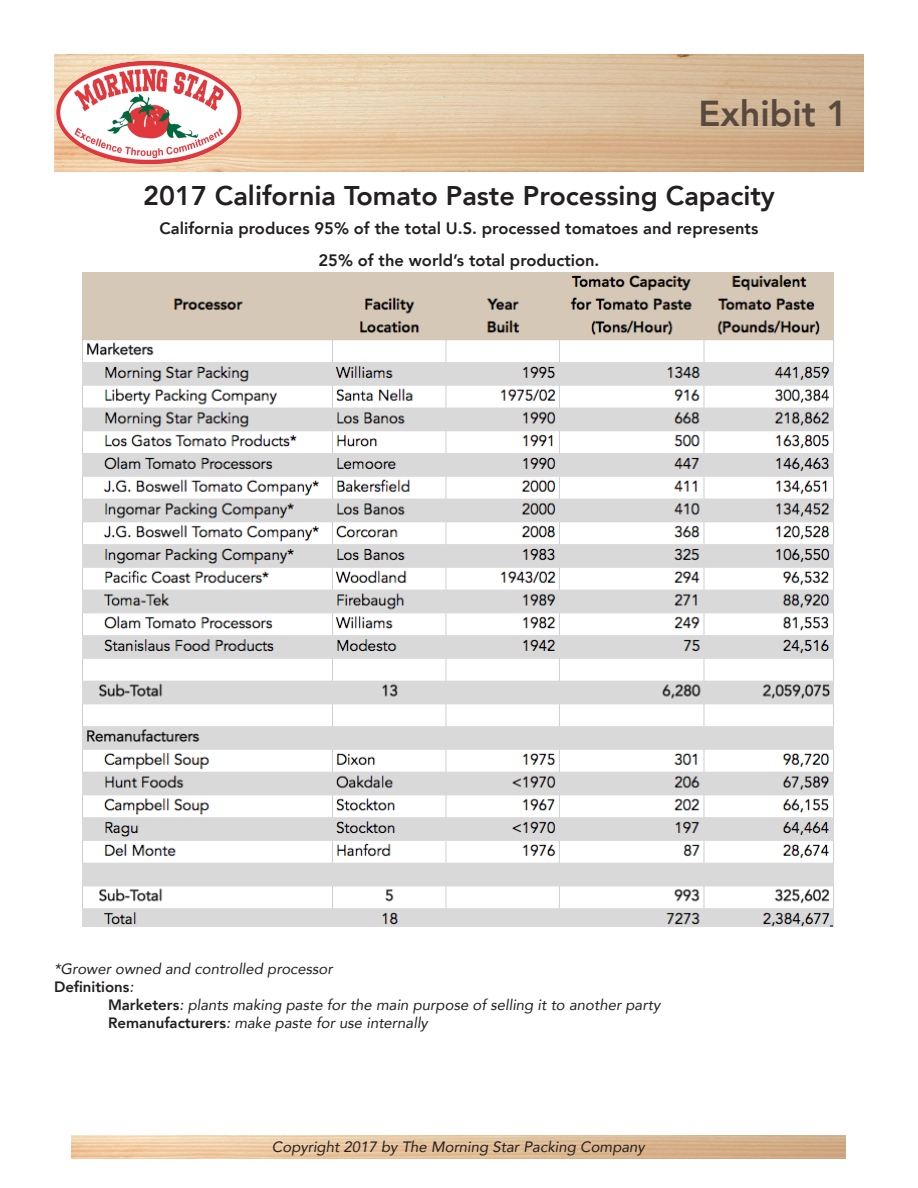
<style>
.page{position:relative;width:918px;height:1188px;background:#fff}
.page>*{position:absolute;margin:0;border:0;box-sizing:border-box;transform-origin:0 0}
.t1{font:800 36px "Avenir";color:#594a41}
.t2{font:800 27px "Avenir";color:#231f20}
.t3{font:800 16.5px "Avenir";color:#231f20}
.t4{font:italic 15px "Avenir";color:#231f20}
.t5{font:800 15px "Avenir";color:#231f20}
.s1{font-weight:400;font-style:italic}
.s2{font-weight:800;font-style:normal}
</style>
<div class="page">
<img style="left:54px;top:54px;width:810px;height:118px">
<img style="left:54px;top:57px;width:195px;height:115px">
<img style="left:83px;top:272px;width:751px;height:654px">
<p class="t1" style="left:698px;top:85px;width:151px">Exhibit 1</p>
<p class="t2" style="left:143px;top:175px;width:633px">2017 California Tomato Paste Processing Capacity</p>
<p class="t3" style="left:160px;top:215px;width:600px">California produces 95% of the total U.S. processed tomatoes and represents</p>
<p class="t3" style="left:318px;top:248px;width:283px">25% of the world’s total production.</p>
<p class="t4" style="left:54px;top:959px;width:280px">*Grower owned and controlled processor</p>
<p class="t5" style="left:54px;top:975px;width:81px">Definitions<span class="s1">:</span></p>
<p class="t4" style="left:108px;top:995px;width:554px"><span class="s2">Marketers</span>: plants making paste for the main purpose of selling it to another party</p>
<p class="t4" style="left:108px;top:1013px;width:321px"><span class="s2">Remanufacturers</span>: make paste for use internally</p>
<p class="t4" style="left:272px;top:1137px;width:374px">Copyright 2017 by The Morning Star Packing Company</p>
</div>
